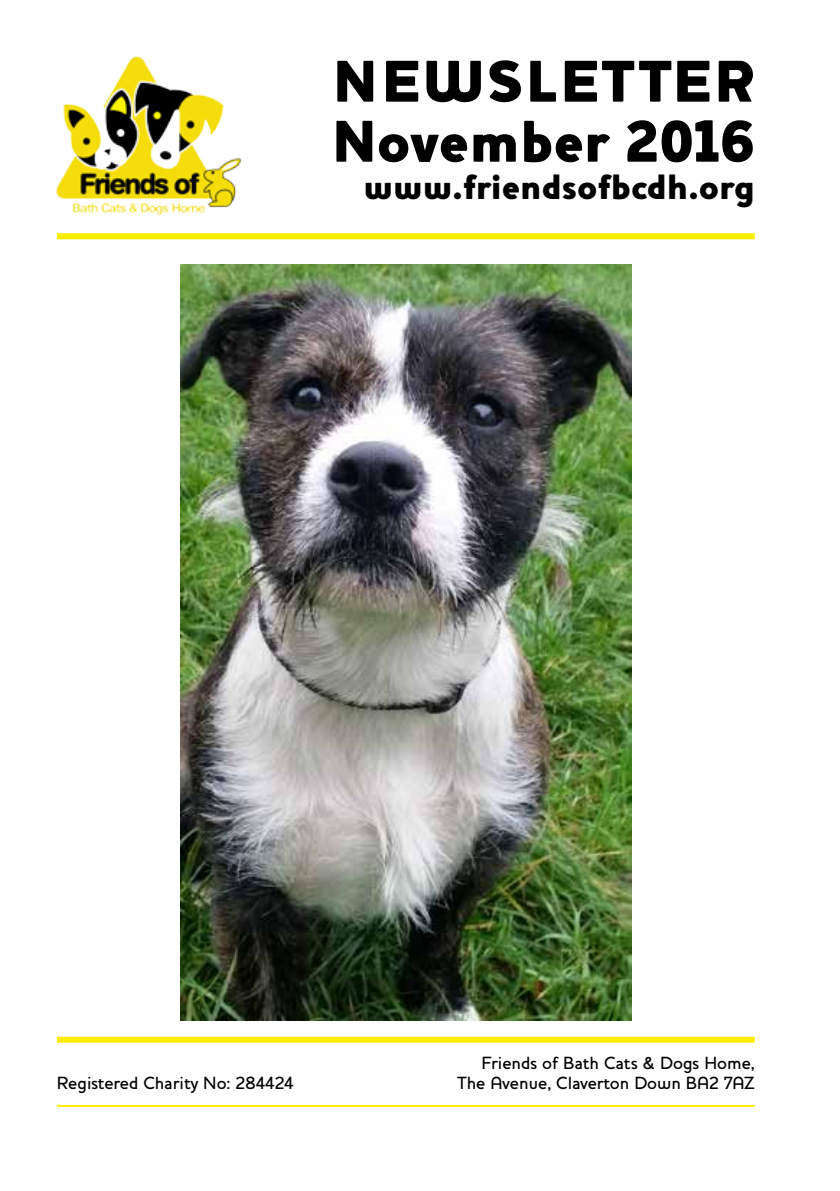
<style>
.page{position:relative;width:840px;height:1191px;background:#fff}
.page>*{position:absolute;margin:0;border:0;box-sizing:border-box;transform-origin:0 0}
.t1{font:800 60px/60px "Houschka";color:#000}
.t2{font:800 36px "Houschka";color:#000}
.t3{font:500 18px "Houschka";color:#000}
</style>
<div class="page">
<img style="left:56px;top:56px;width:185px;height:160px">
<div style="left:57px;top:233px;width:697px;height:6px;background:#ffed00"></div>
<hr style="left:57px;top:1105px;width:697px;height:2px;background:#ffed00">
<div style="left:57px;top:1036px;width:697px;height:6px;background:#ffed00"></div>
<img style="left:180px;top:265px;width:451px;height:755px">
<h1 class="t1" style="left:331px;top:51px;width:424px">NEWSLETTER<br>November 2016</h1>
<h2 class="t2" style="left:363px;top:165px;width:392px">www.friendsofbcdh.org</h2>
<p class="t3" style="left:481px;top:1052px;width:275px">Friends of Bath Cats &amp; Dogs Home,</p>
<p class="t3" style="left:57px;top:1072px;width:238px">Registered Charity No: 284424</p>
<p class="t3" style="left:457px;top:1072px;width:298px">The Avenue, Claverton Down BA2 7AZ</p>
</div>
